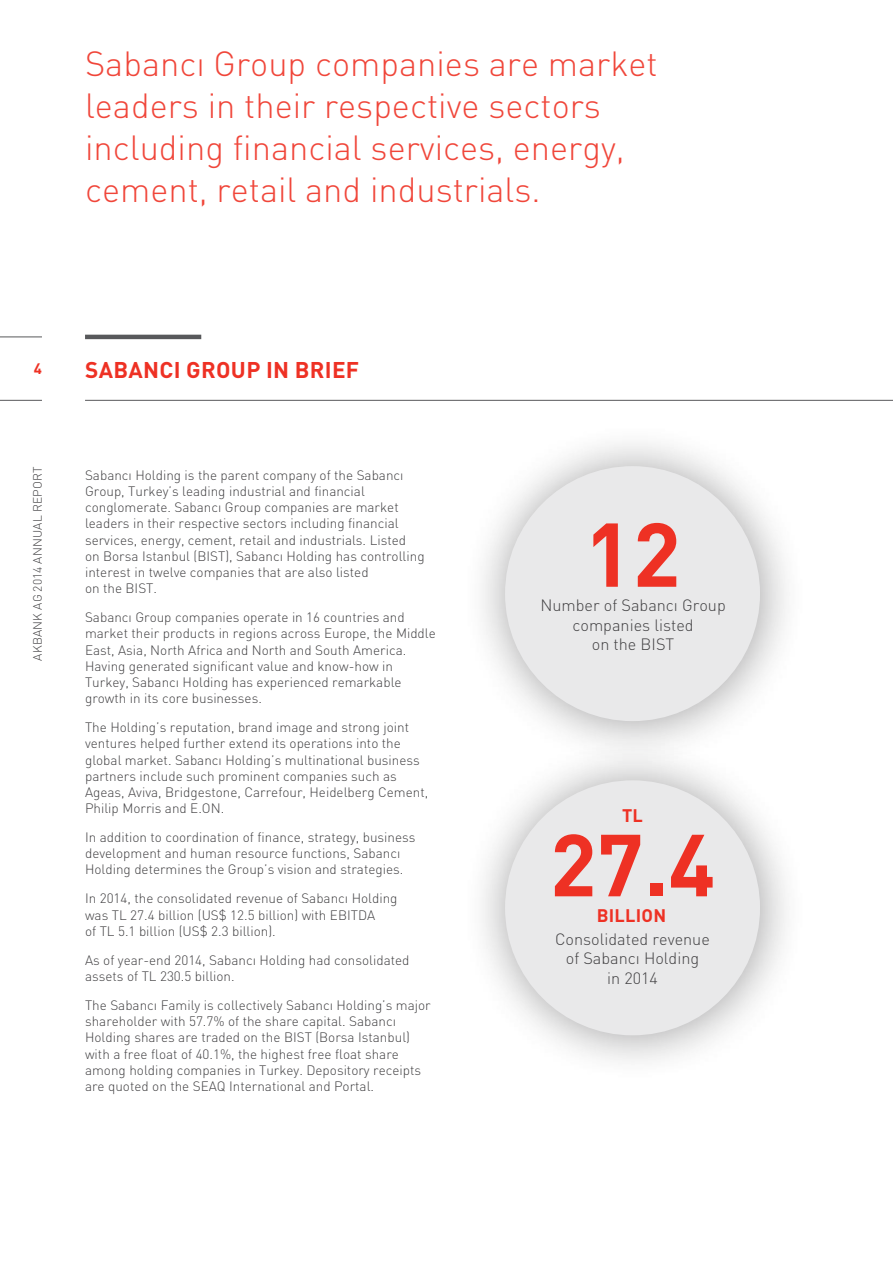
<style>
.page{position:relative;width:893px;height:1263px;background:#fff}
.page>*{position:absolute;margin:0;border:0;box-sizing:border-box;transform-origin:0 0}
.t1{font:88.95px "DI Nbek UN Bold";color:#ee3124}
.t2{font:86.4px "DI Nbek UN Bold";color:#ee3124}
.t3{font:34.5px/42px "DI Nbek UN Light";color:#f0463a}
.t4{font:22.5px "DI Nbek UN Bold";letter-spacing:.015em;color:#ee3124}
.t5{font:18px "DI Nbek UN Bold";letter-spacing:.015em;color:#ee3124}
.t6{font:16.2px/19.5px "DI Nbek UN Light";color:#414042;text-align:center}
.t7{font:15px "DI Nbek UN Bold";color:#ee3124}
.t8{font:13.5px/16.2px "DI Nbek UN Light";color:#414042}
.t9{font:12px "DI Nbek UN Light";letter-spacing:.015em;color:#414042}
</style>
<div class="page">
<hr style="left:0;top:400px;width:42px;height:1px;background:#58595b">
<hr style="left:0;top:336px;width:42px;height:1px;background:#58595b">
<hr style="left:85px;top:335px;width:116px;height:4px;background:#58595b">
<hr style="left:85px;top:400px;width:808px;height:1px;background:#58595b">
<div style="left:462px;top:423px;width:345px;height:345px;background:#414042;opacity:.5"></div>
<div style="left:505px;top:466px;width:255px;height:255px;background:#e9e9ea;border-radius:50%"></div>
<div style="left:462px;top:737px;width:345px;height:345px;background:#414042;opacity:.5"></div>
<div style="left:505px;top:780px;width:255px;height:255px;background:#e9e9ea;border-radius:50%"></div>
<h3 class="t3" style="left:85px;top:42px;width:574px">Sabancı Group companies are market leaders in their respective sectors including financial services, energy, cement, retail and industrials.</h3>
<p class="t7" style="left:34px;top:358px;width:10px">4</p>
<p class="t9" style="left:30px;top:661px;width:196px;rotate:-90deg">AKBANK AG 2014 ANNUAL REPORT</p>
<h3 class="t4" style="left:85px;top:355px;width:276px">SABANCI GROUP IN BRIEF</h3>
<p class="t8" style="left:85px;top:467px;width:341px">Sabancı Holding is the parent company of the Sabancı Group, Turkey’s leading industrial and financial conglomerate. Sabancı Group companies are market leaders in their respective sectors including financial services, energy, cement, retail and industrials. Listed<br>on Borsa Istanbul (BIST), Sabancı Holding has controlling interest in twelve companies that are also listed<br>on the BIST.</p>
<p class="t8" style="left:85px;top:609px;width:352px">Sabancı Group companies operate in 16 countries and market their products in regions across Europe, the Middle East, Asia, North Africa and North and South America.<br>Having generated significant value and know-how in Turkey, Sabancı Holding has experienced remarkable growth in its core businesses.</p>
<p class="t8" style="left:85px;top:719px;width:345px">The Holding’s reputation, brand image and strong joint ventures helped further extend its operations into the global market. Sabancı Holding’s multinational business partners include such prominent companies such as Ageas, Aviva, Bridgestone, Carrefour, Heidelberg Cement, Philip Morris and E.ON.</p>
<p class="t8" style="left:85px;top:829px;width:332px">In addition to coordination of finance, strategy, business development and human resource functions, Sabancı<br>Holding determines the Group’s vision and strategies.</p>
<p class="t8" style="left:85px;top:890px;width:314px">In 2014, the consolidated revenue of Sabancı Holding was TL 27.4 billion (US$ 12.5 billion) with EBITDA<br>of TL 5.1 billion (US$ 2.3 billion).</p>
<p class="t8" style="left:85px;top:952px;width:326px">As of year-end 2014, Sabancı Holding had consolidated assets of TL 230.5 billion.</p>
<p class="t8" style="left:85px;top:997px;width:347px">The Sabancı Family is collectively Sabancı Holding’s major shareholder with 57.7% of the share capital. Sabancı Holding shares are traded on the BIST (Borsa Istanbul) with a free float of 40.1%, the highest free float share among holding companies in Turkey. Depository receipts are quoted on the SEAQ International and Portal.</p>
<h1 class="t1" style="left:584px;top:496px;width:98px">12</h1>
<p class="t6" style="left:540px;top:595px;width:187px">Number of Sabancı Group companies listed<br>on the BIST</p>
<h3 class="t5" style="left:622px;top:804px;width:22px">TL</h3>
<h2 class="t2" style="left:550px;top:809px;width:167px">27.4</h2>
<h3 class="t5" style="left:597px;top:904px;width:71px">BILLION</h3>
<p class="t6" style="left:555px;top:929px;width:156px">Consolidated revenue of Sabancı Holding<br>in 2014</p>
</div>
